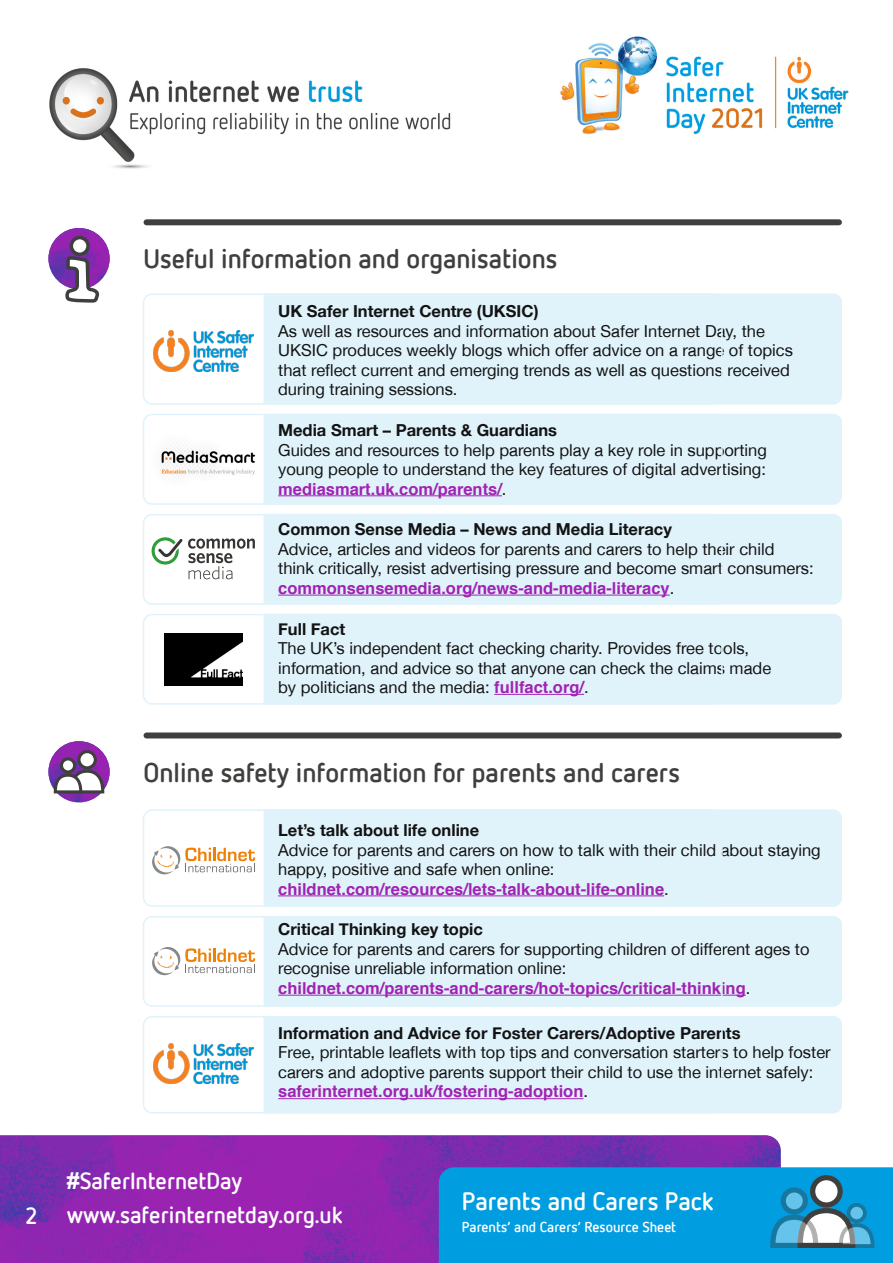
<style>
.page{position:relative;width:893px;height:1263px;background:#fff}
.page>*{position:absolute;margin:0;border:0;box-sizing:border-box;transform-origin:0 0}
.Header_black{font:700 27px "Netto OT";color:#3f3f3e}
.t1{font:700 25.2px "Netto OT";color:#fff}
.t2{font:700 23.25px/34.2px "Netto OT";color:#fff}
.Body_copy{font:16.5px/19.5px "Helvetica Neue LT Arabic";color:#131313}
.Header_small_black{font:700 16.5px "Helvetica Neue";color:#131313}
.t3{font:700 14.4px "Netto OT";color:#fff}
.s1{font-family:"Helvetica";font-weight:700;color:#a122b3}
.s2{font-family:"Arial"}
</style>
<div class="page">
<img style="left:0;top:1135px;width:781px;height:128px">
<svg style="left:439px;top:1167px;width:454px;height:96px"></svg>
<img style="left:49px;top:73px;width:402px;height:96px">
<img style="left:560px;top:36px;width:289px;height:99px">
<div style="left:264px;top:293px;width:578px;height:112px;background:#e0f3fb"></div>
<div style="left:264px;top:414px;width:578px;height:91px;background:#e0f3fb"></div>
<div style="left:264px;top:514px;width:578px;height:91px;background:#e0f3fb"></div>
<div style="left:264px;top:614px;width:578px;height:91px;background:#e0f3fb"></div>
<div style="left:264px;top:809px;width:578px;height:98px;background:#e0f3fb"></div>
<div style="left:264px;top:916px;width:578px;height:91px;background:#e0f3fb"></div>
<div style="left:264px;top:1016px;width:578px;height:97px;background:#e0f3fb"></div>
<hr style="left:278px;top:495px;width:224px;height:1px;background:#a122b3">
<hr style="left:278px;top:595px;width:392px;height:1px;background:#a122b3">
<hr style="left:494px;top:694px;width:90px;height:1px;background:#a122b3">
<hr style="left:278px;top:895px;width:386px;height:1px;background:#a122b3">
<hr style="left:278px;top:995px;width:468px;height:1px;background:#a122b3">
<hr style="left:278px;top:1098px;width:305px;height:1px;background:#a122b3">
<div style="left:143px;top:809px;width:580px;height:98px;border:2px solid #e0f3fb;border-radius:9px"></div>
<div style="left:143px;top:916px;width:580px;height:91px;border:2px solid #e0f3fb;border-radius:9px"></div>
<div style="left:143px;top:1016px;width:580px;height:97px;border:2px solid #e0f3fb;border-radius:9px"></div>
<div style="left:147px;top:219px;width:692px;height:6px;background:#3f3f3e"></div>
<div style="left:147px;top:732px;width:692px;height:6px;background:#3f3f3e"></div>
<img style="left:48px;top:228px;width:62px;height:61px;border-radius:31px">
<img style="left:48px;top:741px;width:62px;height:61px;border-radius:31px">
<svg style="left:64px;top:68px;width:36px;height:235px"></svg>
<svg style="left:71px;top:238px;width:17px;height:16px"></svg>
<div style="left:70px;top:236px;width:20px;height:20px;border:3px solid #3f3f3e;border-radius:50%"></div>
<div style="left:143px;top:614px;width:580px;height:91px;border:2px solid #e0f3fb;border-radius:9px"></div>
<div style="left:143px;top:414px;width:580px;height:91px;border:2px solid #e0f3fb;border-radius:9px"></div>
<div style="left:143px;top:514px;width:580px;height:91px;border:2px solid #e0f3fb;border-radius:9px"></div>
<div style="left:143px;top:293px;width:580px;height:112px;border:2px solid #e0f3fb;border-radius:9px"></div>
<div style="left:79px;top:752px;width:16px;height:16px;background:#fff;border-radius:50%"></div>
<div style="left:77px;top:750px;width:20px;height:19px;border:3px solid #3f3f3e;border-radius:50%"></div>
<div style="left:61px;top:759px;width:14px;height:13px;background:#fff;border-radius:50%"></div>
<div style="left:60px;top:757px;width:16px;height:16px;border:3px solid #3f3f3e;border-radius:50%"></div>
<svg style="left:52px;top:768px;width:54px;height:27px"></svg>
<img style="left:153px;top:331px;width:100px;height:40px">
<img style="left:161px;top:446px;width:95px;height:29px">
<svg style="left:152px;top:537px;width:103px;height:42px"></svg>
<img style="left:164px;top:634px;width:78px;height:51px">
<svg style="left:152px;top:846px;width:103px;height:28px"></svg>
<svg style="left:152px;top:947px;width:103px;height:28px"></svg>
<img style="left:153px;top:1043px;width:100px;height:41px">
<h3 class="t2" style="left:26px;top:1198px;width:13px">2</h3>
<h2 class="Header_black" style="left:144px;top:244px;width:415px">Useful information and organisations</h2>
<h3 class="Header_small_black" style="left:278px;top:301px;width:262px">UK Safer Internet Centre (UKSIC)</h3>
<p class="Body_copy" style="left:278px;top:321px;width:516px">As well as resources and information about Safer Internet Day, the UKSIC produces weekly blogs which offer advice on a range of topics that reflect current and emerging trends as well as questions received during training sessions.</p>
<h3 class="Header_small_black" style="left:278px;top:420px;width:280px">Media Smart – Parents &amp; Guardians</h3>
<p class="Body_copy" style="left:278px;top:440px;width:490px;text-align:justify">Guides and resources to help parents play a key role in supporting young people to understand the key features of digital advertising: <span class="s1">mediasmart.uk.com/parents/</span>.</p>
<h3 class="Header_small_black" style="left:278px;top:519px;width:395px">Common Sense Media – News and Media Literacy</h3>
<p class="Body_copy" style="left:278px;top:539px;width:537px">Advice, articles and videos for parents and carers to help their child think critically, resist advertising pressure and become smart consumers: <span class="s1">commonsensemedia.org/news-and-media-literacy</span>.</p>
<h3 class="Header_small_black" style="left:278px;top:618px;width:69px">Full Fact</h3>
<p class="Body_copy" style="left:278px;top:639px;width:495px">The UK’s independent fact checking charity. Provides free tools, information, and advice so that anyone can check the claims made by politicians and the media: <span class="s1">fullfact.org/</span>.</p>
<h2 class="Header_black" style="left:144px;top:757px;width:538px">Online safety information for parents and carers</h2>
<h3 class="Header_small_black" style="left:278px;top:820px;width:202px">Let’s talk about life online</h3>
<p class="Body_copy" style="left:278px;top:840px;width:544px">Advice for parents and carers on how to talk with their child about staying happy, positive and safe when online: <span class="s1">childnet.com/resources/lets-talk-about-life-online</span>.</p>
<h3 class="Header_small_black" style="left:278px;top:919px;width:206px">Critical Thinking key topic</h3>
<p class="Body_copy" style="left:278px;top:939px;width:533px">Advice for parents and carers for supporting children of different ages to recognise unreliable information online: <span class="s1">childnet.com/parents-and-carers/hot-topics/critical-thinking</span>.</p>
<h3 class="Header_small_black" style="left:278px;top:1023px;width:464px">Information and Advice for Foster Carers/Adoptive Parents</h3>
<p class="Body_copy" style="left:278px;top:1043px;width:554px">Free, printable leaflets with top tips and conversation starters to help foster carers and adoptive parents support their child to use the internet safely: <span class="s1">saferinternet.org.uk/fostering-adoption</span>.</p>
<h3 class="t2" style="left:67px;top:1164px;width:277px"><span class="s2">#</span>SaferInternetDay www.saferinternetday.org.uk</h3>
<h2 class="t1" style="left:462px;top:1186px;width:253px">Parents and Carers Pack</h2>
<p class="t3" style="left:462px;top:1219px;width:216px">Parents’ and Carers’ Resource Sheet</p>
</div>
